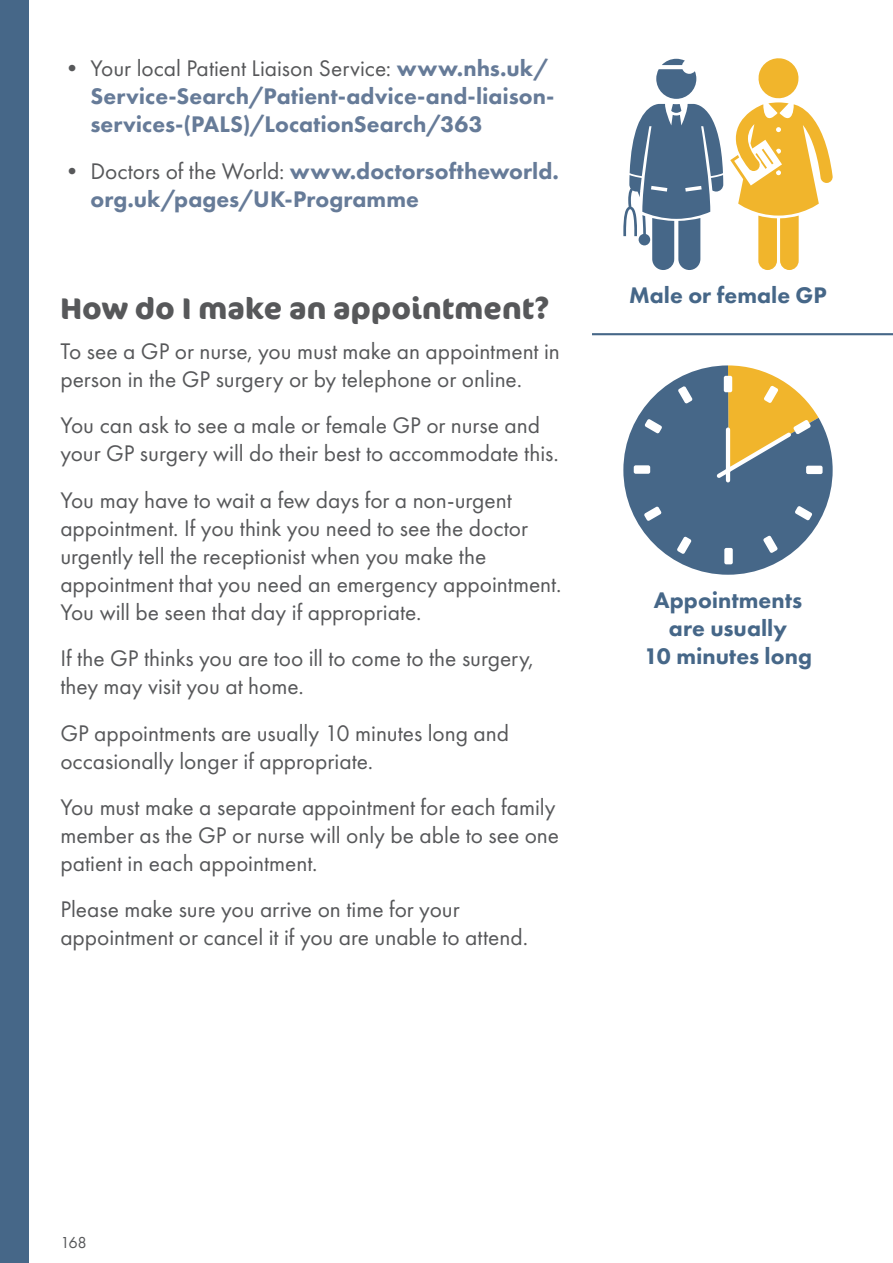
<style>
.page{position:relative;width:893px;height:1263px;background:#fff}
.page>*{position:absolute;margin:0;border:0;box-sizing:border-box;transform-origin:0 0}
.D_Heading{font:700 29.85px "Cocon OT";letter-spacing:.005em;color:#57585a}
.BODY_text{font:23.4px/28px "Futura PT";color:#57585a}
.t1{font:800 23.4px/28px "Futura PT";color:#667b98}
.BODY_text-2{font:800 23.4px/28px "Futura PT";color:#466788;text-align:center}
.t2{font:16.5px "Futura PT";color:#57585a}
.s1{font-weight:400;color:#57585a}
</style>
<div class="page">
<div style="left:0;top:0;width:29px;height:1263px;background:#466788"></div>
<svg style="left:730px;top:58px;width:103px;height:212px"></svg>
<svg style="left:623px;top:59px;width:100px;height:211px"></svg>
<hr style="left:592px;top:333px;width:301px;height:2px;background:#466788">
<svg style="left:623px;top:365px;width:210px;height:210px"></svg>
<p class="t1" style="left:90px;top:54px;width:466px;text-indent:-30px"><span class="s1">• Your local Patient Liaison Service:</span> www.nhs.uk/<br>Service-Search/Patient-advice-and-liaison&shy;services-(PALS)/LocationSearch/363</p>
<p class="t1" style="left:90px;top:156px;width:470px;text-indent:-30px"><span class="s1">• Doctors of the World:</span> www.doctorsoftheworld. org.uk/pages/UK-Programme</p>
<p class="D_Heading" style="left:60px;top:290px;width:491px">How do I make an appointment?</p>
<p class="BODY_text" style="left:60px;top:337px;width:501px">To see a GP or nurse, you must make an appointment in person in the GP surgery or by telephone or online.</p>
<p class="BODY_text" style="left:60px;top:411px;width:500px">You can ask to see a male or female GP or nurse and your GP surgery will do their best to accommodate this.</p>
<p class="BODY_text" style="left:60px;top:486px;width:502px">You may have to wait a few days for a non-urgent appointment. If you think you need to see the doctor urgently tell the receptionist when you make the appointment that you need an emergency appointment.<br>You will be seen that day if appropriate.</p>
<p class="BODY_text" style="left:60px;top:644px;width:475px">If the GP thinks you are too ill to come to the surgery, they may visit you at home.</p>
<p class="BODY_text" style="left:60px;top:719px;width:450px">GP appointments are usually 10 minutes long and occasionally longer if appropriate.</p>
<p class="BODY_text" style="left:60px;top:793px;width:500px">You must make a separate appointment for each family member as the GP or nurse will only be able to see one patient in each appointment.</p>
<p class="BODY_text" style="left:60px;top:895px;width:469px">Please make sure you arrive on time for your appointment or cancel it if you are unable to attend.</p>
<p class="BODY_text-2" style="left:629px;top:281px;width:199px">Male or female GP</p>
<p class="BODY_text-2" style="left:644px;top:585px;width:169px">Appointments are usually<br>10 minutes long</p>
<p class="t2" style="left:60px;top:1233px;width:28px">168</p>
</div>
